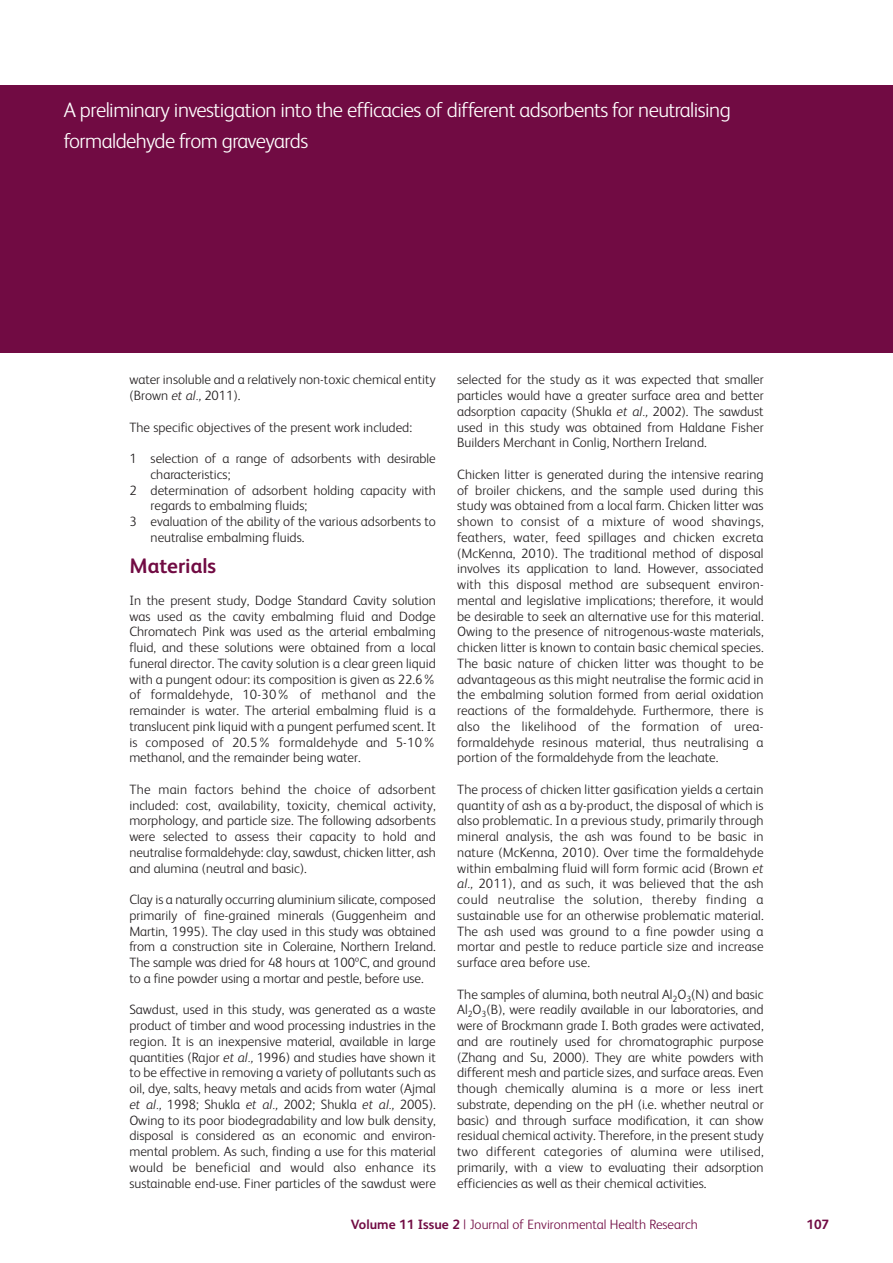
<style>
.page{position:relative;width:893px;height:1263px;background:#fff}
.page>*{position:absolute;margin:0;border:0;box-sizing:border-box;transform-origin:0 0}
.t1{font:300 21px/31.5px "FS Albert";letter-spacing:-.025em;color:#fff}
.t2{font:700 21px "FS Albert";color:#710b43}
.t3{font:300 13.5px/15.8px "FS Albert";color:#231f20;text-align:justify}
.t4{font:300 13.5px "FS Albert";color:#710b43}
.t5{font:700 13.5px "FS Albert";color:#710b43}
.s1{font-style:italic}
.s2{font-weight:700}
</style>
<div class="page">
<div style="left:0;top:85px;width:893px;height:268px;background:#710b43"></div>
<hr style="left:0;top:85px;width:1px;height:268px;background:#c6a5af">
<h1 class="t1" style="left:64px;top:96px;width:668px">A preliminary investigation into the efficacies of different adsorbents for neutralising formaldehyde from graveyards</h1>
<p class="t3" style="left:457px;top:373px;width:308px">selected for the study as it was expected that smaller particles would have a greater surface area and better adsorption capacity (Shukla <span class="s1">et al.,</span> 2002). The sawdust used in this study was obtained from Haldane Fisher Builders Merchant in Conlig, Northern Ireland.</p>
<p class="t3" style="left:457px;top:468px;width:308px">Chicken litter is generated during the intensive rearing of broiler chickens, and the sample used during this study was obtained from a local farm. Chicken litter was shown to consist of a mixture of wood shavings, feathers, water, feed spillages and chicken excreta (McKenna, 2010). The traditional method of disposal involves its application to land. However, associated with this disposal method are subsequent environ&shy;mental and legislative implications; therefore, it would be desirable to seek an alternative use for this material.<br>Owing to the presence of nitrogenous-waste materials, chicken litter is known to contain basic chemical species.<br>The basic nature of chicken litter was thought to be advantageous as this might neutralise the formic acid in the embalming solution formed from aerial oxidation reactions of the formaldehyde. Furthermore, there is also the likelihood of the formation of urea&shy;formaldehyde resinous material, thus neutralising a portion of the formaldehyde from the leachate.</p>
<p class="t3" style="left:457px;top:783px;width:308px">The process of chicken litter gasification yields a certain quantity of ash as a by-product, the disposal of which is also problematic. In a previous study, primarily through mineral analysis, the ash was found to be basic in nature (McKenna, 2010). Over time the formaldehyde within embalming fluid will form formic acid (Brown <span class="s1">et al.,</span> 2011), and as such, it was believed that the ash could neutralise the solution, thereby finding a sustainable use for an otherwise problematic material.<br>The ash used was ground to a fine powder using a mortar and pestle to reduce particle size and increase surface area before use.</p>
<p class="t3" style="left:457px;top:987px;width:308px">The samples of alumina, both neutral Al<sub>2</sub>O<sub>3</sub>(N) and basic Al<sub>2</sub>O<sub>3</sub>(B), were readily available in our laboratories, and were of Brockmann grade I. Both grades were activated, and are routinely used for chromatographic purpose (Zhang and Su, 2000). They are white powders with different mesh and particle sizes, and surface areas. Even though chemically alumina is a more or less inert substrate, depending on the pH (i.e. whether neutral or basic) and through surface modification, it can show residual chemical activity. Therefore, in the present study two different categories of alumina were utilised, primarily, with a view to evaluating their adsorption efficiencies as well as their chemical activities.</p>
<p class="t4" style="left:351px;top:1219px;width:349px"><span class="s2">Volume 11 Issue 2</span> | Journal of Environmental Health Research</p>
<p class="t5" style="left:806px;top:1219px;width:24px">107</p>
<p class="t3" style="left:129px;top:373px;width:308px">water insoluble and a relatively non-toxic chemical entity (Brown <span class="s1">et al.,</span> 2011).</p>
<p class="t3" style="left:129px;top:420px;width:284px">The specific objectives of the present work included:</p>
<p class="t3" style="left:129px;top:452px;width:308px">1 selection of a range of adsorbents with desirable</p>
<p class="t3" style="left:151px;top:468px;width:81px">characteristics;</p>
<p class="t3" style="left:129px;top:483px;width:308px">2 determination of adsorbent holding capacity with</p>
<p class="t3" style="left:151px;top:499px;width:158px">regards to embalming fluids;</p>
<p class="t3" style="left:129px;top:515px;width:308px">3 evaluation of the ability of the various adsorbents to</p>
<p class="t3" style="left:151px;top:531px;width:155px">neutralise embalming fluids.</p>
<h1 class="t2" style="left:129px;top:559px;width:88px">Materials</h1>
<p class="t3" style="left:129px;top:594px;width:308px">In the present study, Dodge Standard Cavity solution was used as the cavity embalming fluid and Dodge Chromatech Pink was used as the arterial embalming fluid, and these solutions were obtained from a local funeral director. The cavity solution is a clear green liquid with a pungent odour: its composition is given as 22.6% of formaldehyde, 10-30% of methanol and the remainder is water. The arterial embalming fluid is a translucent pink liquid with a pungent perfumed scent. It is composed of 20.5% formaldehyde and 5-10% methanol, and the remainder being water.</p>
<p class="t3" style="left:129px;top:783px;width:308px">The main factors behind the choice of adsorbent included: cost, availability, toxicity, chemical activity, morphology, and particle size. The following adsorbents were selected to assess their capacity to hold and neutralise formaldehyde: clay, sawdust, chicken litter, ash and alumina (neutral and basic).</p>
<p class="t3" style="left:129px;top:893px;width:308px">Clay is a naturally occurring aluminium silicate, composed primarily of fine-grained minerals (Guggenheim and Martin, 1995). The clay used in this study was obtained from a construction site in Coleraine, Northern Ireland.<br>The sample was dried for 48 hours at 100ºC, and ground to a fine powder using a mortar and pestle, before use.</p>
<p class="t3" style="left:129px;top:1003px;width:308px">Sawdust, used in this study, was generated as a waste product of timber and wood processing industries in the region. It is an inexpensive material, available in large quantities (Rajor <span class="s1">et al.,</span> 1996) and studies have shown it to be effective in removing a variety of pollutants such as oil, dye, salts, heavy metals and acids from water (Ajmal <span class="s1">et al.,</span> 1998; Shukla <span class="s1">et al.,</span> 2002; Shukla <span class="s1">et al.,</span> 2005).<br>Owing to its poor biodegradability and low bulk density, disposal is considered as an economic and environ&shy;mental problem. As such, finding a use for this material would be beneficial and would also enhance its sustainable end-use. Finer particles of the sawdust were</p>
</div>
